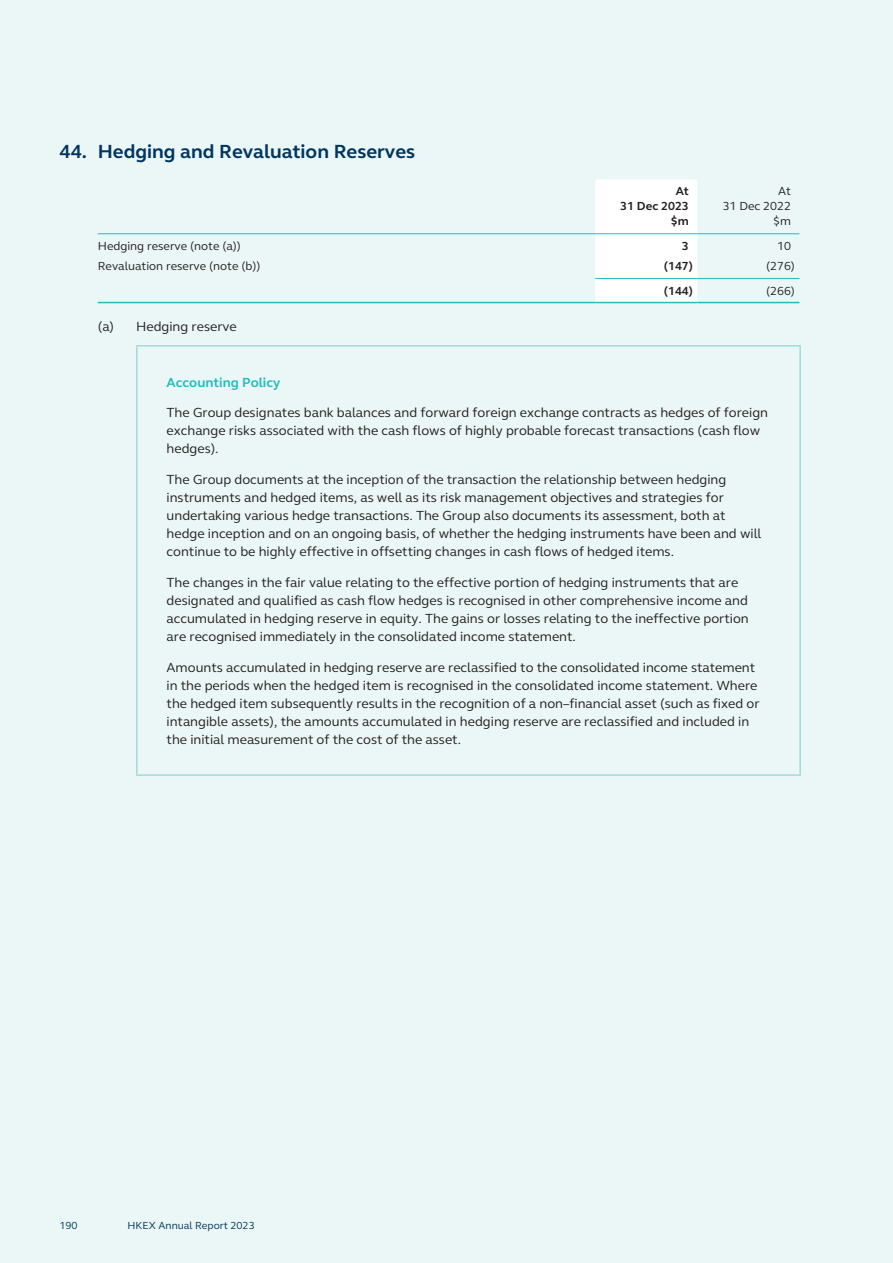
<style>
.page{position:relative;width:893px;height:1263px;background:#ebf6f6}
.page>*{position:absolute;margin:0;border:0;box-sizing:border-box;transform-origin:0 0}
.t1{font:700 19.5px "FS Elliot Pro";color:#003560}
.t2{font:13.5px/18px "FS Elliot Pro";color:#231f20}
.t3{font:700 13.5px "FS Elliot Pro";color:#21bdbd}
.t4{font:12px/15px "FS Elliot Pro";color:#231f20;text-align:right}
.t5{font:700 12px/15px "FS Elliot Pro";color:#231f20;text-align:right}
.t6{font:10.5px "FS Elliot Pro";color:#003560}
</style>
<div class="page">
<div style="left:595px;top:179px;width:102px;height:123px;background:#fff"></div>
<hr style="left:98px;top:233px;width:497px;height:1px;background:#21bdbd">
<hr style="left:595px;top:233px;width:102px;height:1px;background:#21bdbd">
<hr style="left:697px;top:233px;width:102px;height:1px;background:#21bdbd">
<hr style="left:595px;top:278px;width:102px;height:1px;background:#21bdbd">
<hr style="left:697px;top:278px;width:102px;height:1px;background:#21bdbd">
<hr style="left:98px;top:302px;width:497px;height:1px;background:#21bdbd">
<hr style="left:595px;top:302px;width:102px;height:1px;background:#21bdbd">
<hr style="left:697px;top:302px;width:102px;height:1px;background:#21bdbd">
<hr style="left:136px;top:345px;width:665px;height:2px;background:#a2dadb">
<hr style="left:136px;top:347px;width:2px;height:427px;background:#a2dadb">
<hr style="left:799px;top:347px;width:2px;height:427px;background:#a2dadb">
<hr style="left:136px;top:774px;width:665px;height:2px;background:#a2dadb">
<h1 class="t1" style="left:60px;top:139px;width:357px">44. Hedging and Revaluation Reserves</h1>
<p class="t5" style="left:620px;top:184px;width:70px">At<br>31 Dec 2023 $m</p>
<p class="t4" style="left:723px;top:184px;width:70px">At<br>31 Dec 2022 $m</p>
<p class="t4" style="left:98px;top:238px;width:145px">Hedging reserve (note (a))</p>
<p class="t5" style="left:682px;top:238px;width:8px">3</p>
<p class="t4" style="left:777px;top:238px;width:15px">10</p>
<p class="t4" style="left:98px;top:258px;width:164px">Revaluation reserve (note (b))</p>
<p class="t5" style="left:664px;top:258px;width:31px">(147)</p>
<p class="t4" style="left:766px;top:258px;width:30px">(276)</p>
<p class="t5" style="left:664px;top:283px;width:31px">(144)</p>
<p class="t4" style="left:766px;top:283px;width:30px">(266)</p>
<p class="t2" style="left:98px;top:317px;width:140px">(a) Hedging reserve</p>
<p class="t3" style="left:167px;top:373px;width:115px">Accounting Policy</p>
<p class="t2" style="left:167px;top:403px;width:603px">The Group designates bank balances and forward foreign exchange contracts as hedges of foreign exchange risks associated with the cash flows of highly probable forecast transactions (cash flow hedges).</p>
<p class="t2" style="left:167px;top:470px;width:596px">The Group documents at the inception of the transaction the relationship between hedging instruments and hedged items, as well as its risk management objectives and strategies for undertaking various hedge transactions. The Group also documents its assessment, both at hedge inception and on an ongoing basis, of whether the hedging instruments have been and will continue to be highly effective in offsetting changes in cash flows of hedged items.</p>
<p class="t2" style="left:167px;top:573px;width:584px">The changes in the fair value relating to the effective portion of hedging instruments that are designated and qualified as cash flow hedges is recognised in other comprehensive income and accumulated in hedging reserve in equity. The gains or losses relating to the ineffective portion are recognised immediately in the consolidated income statement.</p>
<p class="t2" style="left:167px;top:658px;width:594px">Amounts accumulated in hedging reserve are reclassified to the consolidated income statement in the periods when the hedged item is recognised in the consolidated income statement. Where the hedged item subsequently results in the recognition of a non–financial asset (such as fixed or intangible assets), the amounts accumulated in hedging reserve are reclassified and included in the initial measurement of the cost of the asset.</p>
<p class="t6" style="left:60px;top:1218px;width:20px">190</p>
<p class="t6" style="left:128px;top:1218px;width:129px">HKEX Annual Report 2023</p>
</div>
